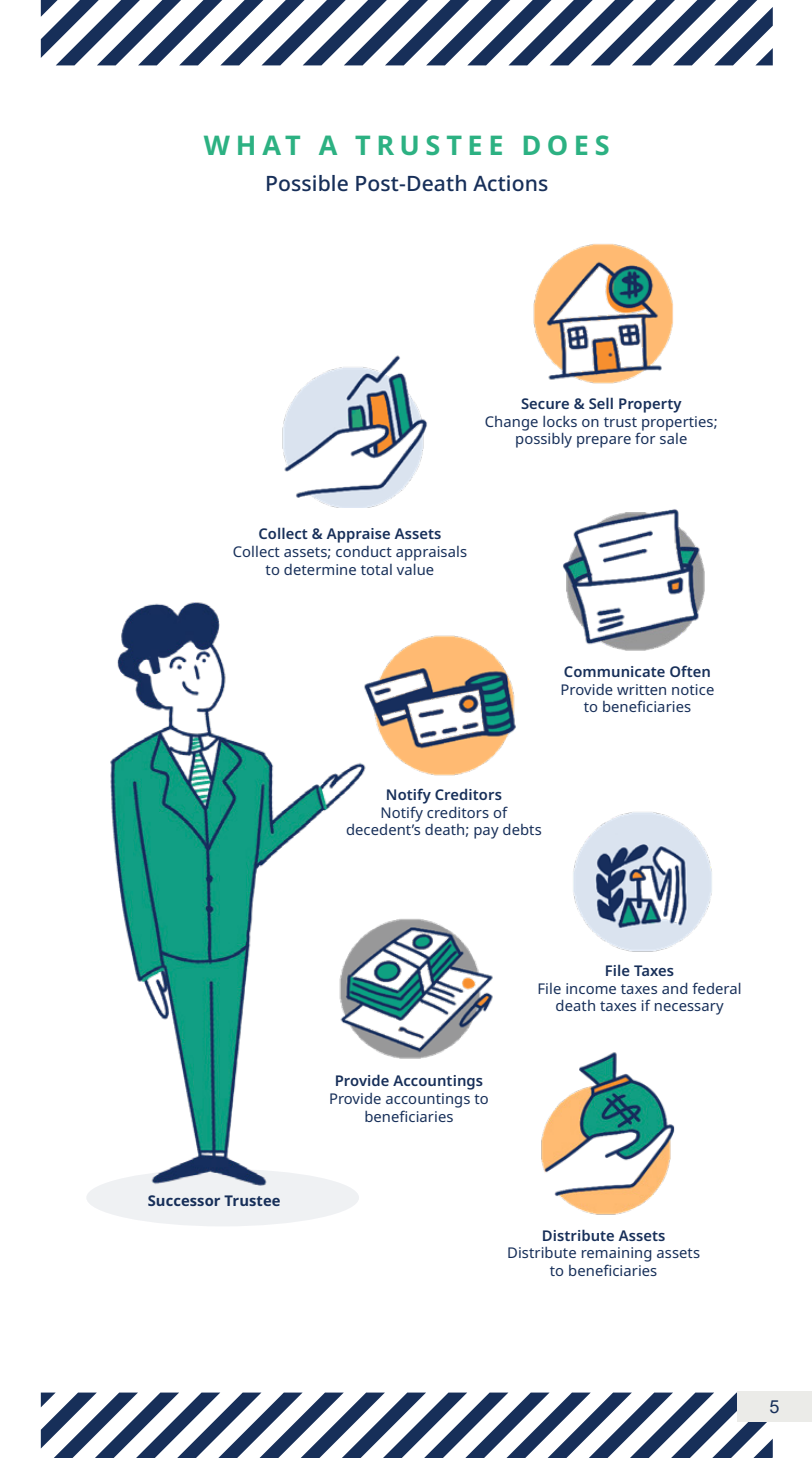
<style>
.page{position:relative;width:812px;height:1458px;background:#fff}
.page>*{position:absolute;margin:0;border:0;box-sizing:border-box;transform-origin:0 0}
.t1{font:700 27px "Noto Sans";letter-spacing:.205em;color:#2cb182}
.t2{font:500 21.15px "Noto Sans";letter-spacing:.005em;color:#172f59}
.t3{font:18px "Arial";color:#172f59}
.t4{font:14.85px/17.8px "Noto Sans";letter-spacing:.005em;color:#172f59;text-align:center}
.t5{font:600 14.85px "Noto Sans";letter-spacing:.005em;color:#172f59}
.t6{font:700 14.85px "Noto Sans";letter-spacing:.005em;color:#172f59}
</style>
<div class="page">
<svg style="left:41px;top:0;width:731px;height:65px"></svg>
<svg style="left:41px;top:1393px;width:731px;height:65px"></svg>
<div style="left:737px;top:1392px;width:75px;height:30px;background:#ebebe8"></div>
<div style="left:86px;top:1169px;width:273px;height:57px;background:#eff1f3;border-radius:50%"></div>
<img style="left:86px;top:602px;width:276px;height:613px">
<img style="left:533px;top:243px;width:140px;height:141px">
<img style="left:282px;top:355px;width:145px;height:153px">
<img style="left:563px;top:509px;width:142px;height:142px">
<img style="left:359px;top:633px;width:157px;height:142px">
<img style="left:573px;top:812px;width:139px;height:140px">
<img style="left:322px;top:917px;width:171px;height:142px">
<img style="left:541px;top:1052px;width:134px;height:163px">
<h1 class="t1" style="left:204px;top:126px;width:407px">WHAT A TRUSTEE DOES</h1>
<h2 class="t2" style="left:265px;top:168px;width:285px">Possible Post-Death Actions</h2>
<p class="t5" style="left:521px;top:393px;width:162px">Secure &amp; Sell Property</p>
<p class="t4" style="left:485px;top:413px;width:234px">Change locks on trust properties; possibly prepare for sale</p>
<p class="t5" style="left:258px;top:523px;width:184px">Collect &amp; Appraise Assets</p>
<p class="t4" style="left:233px;top:543px;width:236px">Collect assets; conduct appraisals to determine total value</p>
<p class="t5" style="left:564px;top:661px;width:149px">Communicate Often</p>
<p class="t4" style="left:560px;top:681px;width:155px">Provide written notice to beneficiaries</p>
<p class="t5" style="left:386px;top:784px;width:117px">Notify Creditors</p>
<p class="t4" style="left:346px;top:804px;width:197px">Notify creditors of decedent’s death; pay debts</p>
<p class="t6" style="left:148px;top:1190px;width:134px">Successor Trustee</p>
<p class="t5" style="left:335px;top:1070px;width:150px">Provide Accountings</p>
<p class="t4" style="left:329px;top:1090px;width:161px">Provide accountings to beneficiaries</p>
<p class="t5" style="left:605px;top:960px;width:71px">File Taxes</p>
<p class="t4" style="left:537px;top:980px;width:205px">File income taxes and federal death taxes if necessary</p>
<p class="t5" style="left:542px;top:1225px;width:125px">Distribute Assets</p>
<p class="t4" style="left:507px;top:1244px;width:194px">Distribute remaining assets to beneficiaries</p>
<p class="t3" style="left:769px;top:1394px;width:12px">5</p>
</div>
